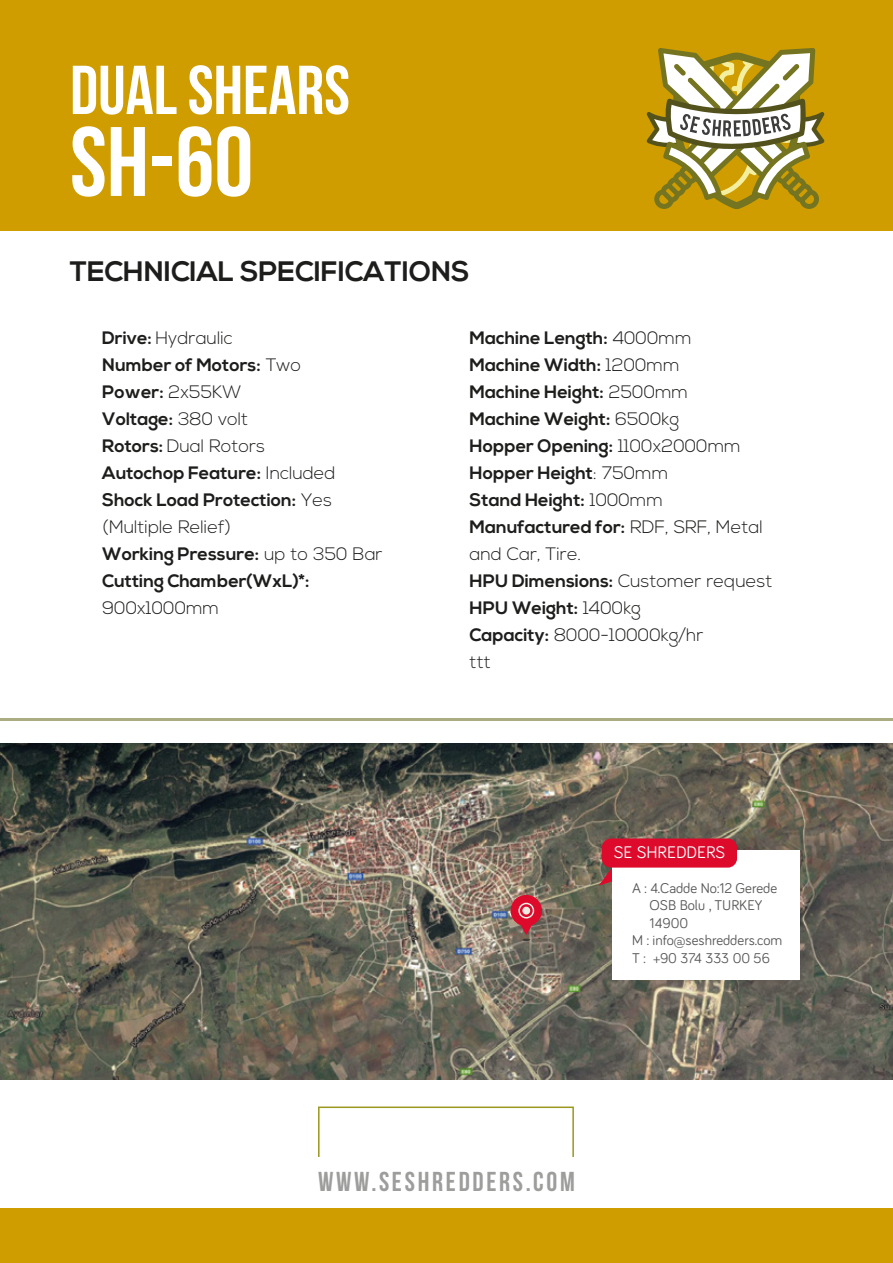
<style>
.page{position:relative;width:893px;height:1263px;background:#fff}
.page>*{position:absolute;margin:0;border:0;box-sizing:border-box;transform-origin:0 0}
.t1{font:98.4px "Bebas Neue";color:#fff}
.t2{font:69px "Bebas Neue";color:#fff}
.t3{font:700 28.2px "Nexa";color:#1d1d1b}
.t4{font:27.3px "Bebas Neue";letter-spacing:.1em;color:#9d9d9c}
.t5{font:700 18px/27px "Nexa";color:#1d1d1b}
.t6{font:300 18px "Nexa";color:#1d1d1b}
.t7{font:17.4px "Bariol";color:#fff}
.t8{font:14.55px "Bariol";color:#585756}
.s1{font-weight:300}
</style>
<div class="page">
<div style="left:0;top:1208px;width:893px;height:55px;background:#cf9d00"></div>
<svg style="left:318px;top:1106px;width:256px;height:51px"></svg>
<img style="left:0;top:744px;width:893px;height:336px">
<svg style="left:510px;top:894px;width:32px;height:47px"></svg>
<svg style="left:599px;top:861px;width:13px;height:25px"></svg>
<div style="left:612px;top:850px;width:188px;height:130px;background:#fff"></div>
<div style="left:602px;top:838px;width:135px;height:29px;background:#dd0a2c;border-radius:9px"></div>
<hr style="left:0;top:718px;width:893px;height:3px;background:#acac82">
<div style="left:0;top:0;width:893px;height:231px;background:#cf9d00"></div>
<svg style="left:647px;top:48px;width:177px;height:161px"></svg>
<h2 class="t2" style="left:70px;top:52px;width:281px">DUAL SHEARS</h2>
<h1 class="t1" style="left:70px;top:108px;width:185px">SH-60</h1>
<h3 class="t3" style="left:70px;top:255px;width:401px">TECHNICIAL SPECIFICATIONS</h3>
<p class="t5" style="left:102px;top:325px;width:282px">Drive: <span class="s1">Hydraulic<br></span>Number of Motors: <span class="s1">Two<br></span>Power: <span class="s1">2x55KW<br></span>Voltage: <span class="s1">380 volt<br></span>Rotors: <span class="s1">Dual Rotors<br></span>Autochop Feature: <span class="s1">Included<br></span>Shock Load Protection: <span class="s1">Yes (Multiple Relief)<br></span>Working Pressure: <span class="s1">up to 350 Bar<br></span>Cutting Chamber(WxL)*:</p>
<p class="t6" style="left:102px;top:597px;width:118px">900x1000mm</p>
<p class="t5" style="left:470px;top:325px;width:304px">Machine Length: <span class="s1">4000mm<br></span>Machine Width: <span class="s1">1200mm<br></span>Machine Height: <span class="s1">2500mm<br></span>Machine Weight: <span class="s1">6500kg<br></span>Hopper Opening: <span class="s1">1100x2000mm<br></span>Hopper Height<span class="s1">: 750mm<br></span>Stand Height: <span class="s1">1000mm<br></span>Manufactured for: <span class="s1">RDF, SRF, Metal and Car, Tire.<br></span>HPU Dimensions: <span class="s1">Customer request<br></span>HPU Weight: <span class="s1">1400kg<br></span>Capacity: <span class="s1">8000-10000kg/hr<br>ttt</span></p>
<p class="t7" style="left:614px;top:841px;width:113px">SE SHREDDERS</p>
<p class="t8" style="left:632px;top:878px;width:147px">A : 4.Cadde No:12 Gerede</p>
<p class="t8" style="left:650px;top:895px;width:114px">OSB Bolu , TURKEY</p>
<p class="t8" style="left:650px;top:913px;width:40px">14900</p>
<p class="t8" style="left:632px;top:930px;width:152px">M : info@seshredders.com</p>
<p class="t8" style="left:632px;top:948px;width:139px">T : +90 374 333 00 56</p>
<h3 class="t4" style="left:318px;top:1167px;width:258px">WWW.SESHREDDERS.COM</h3>
</div>
